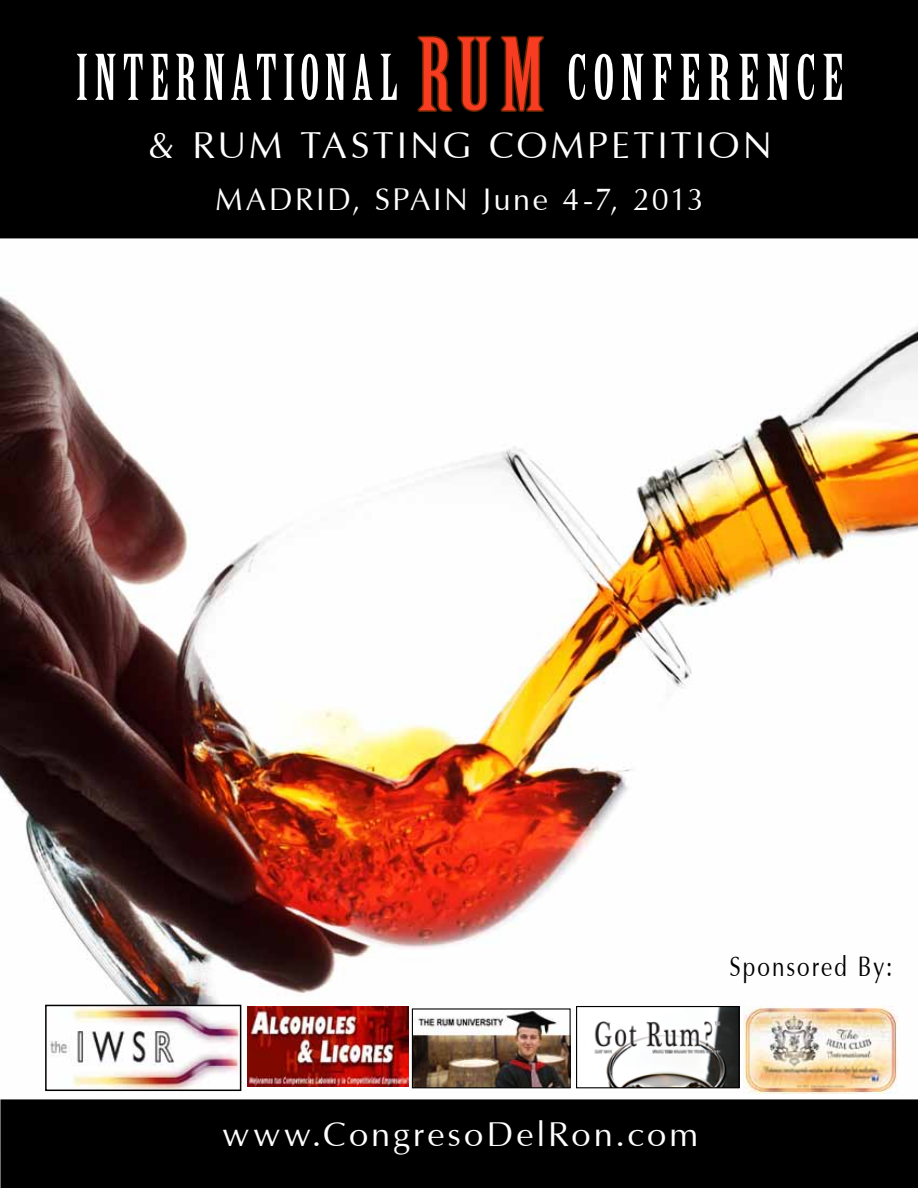
<style>
.page{position:relative;width:918px;height:1188px;background:#fff}
.page>*{position:absolute;margin:0;border:0;box-sizing:border-box;transform-origin:0 0}
.t1{font:61.5px "Birch Std";letter-spacing:.105em;color:#fff}
.t2{font:37.5px "AG Opus";letter-spacing:.08em;color:#fff}
.t3{font:34.5px "AG Opus";letter-spacing:.085em;color:#fff}
.t4{font:31.5px "AG Opus";letter-spacing:.075em;color:#fff}
.t5{font:28.2px "AG Opus";letter-spacing:.095em;color:#000;scale:.8 1}
.s1{font-size:97.5px;color:#f83c21}
</style>
<div class="page">
<img style="left:0;top:238px;width:918px;height:856px">
<div style="left:1px;top:0;width:916px;height:238px;background:#000"></div>
<svg style="left:417px;top:35px;width:75px;height:77px"></svg>
<svg style="left:500px;top:35px;width:44px;height:77px"></svg>
<div style="left:0;top:1099px;width:918px;height:89px;background:#000"></div>
<img style="left:743px;top:1007px;width:156px;height:86px">
<img style="left:578px;top:1008px;width:160px;height:78px">
<div style="left:576px;top:1006px;width:164px;height:82px;border:1px solid #000"></div>
<img style="left:414px;top:1010px;width:155px;height:76px">
<div style="left:412px;top:1008px;width:159px;height:80px;border:1px solid #000"></div>
<img style="left:248px;top:1007px;width:160px;height:80px">
<img style="left:48px;top:1008px;width:190px;height:80px">
<div style="left:45px;top:1005px;width:196px;height:86px;border:2px solid #000"></div>
<p class="t1" style="left:76px;top:43px;width:769px">INTERNATIONAL <span class="s1">RUM</span> CONFERENCE</p>
<p class="t2" style="left:147px;top:127px;width:626px">&amp; Rum Tasting Competition</p>
<p class="t4" style="left:215px;top:183px;width:179px">MADRI D, SPAIN</p>
<p class="t4" style="left:482px;top:183px;width:223px">June 4-7, 2013</p>
<p class="t5" style="left:729px;top:953px;width:206px">Sponsored By:</p>
<p class="t3" style="left:223px;top:1117px;width:477px">www.CongresoDelRon.com</p>
</div>
